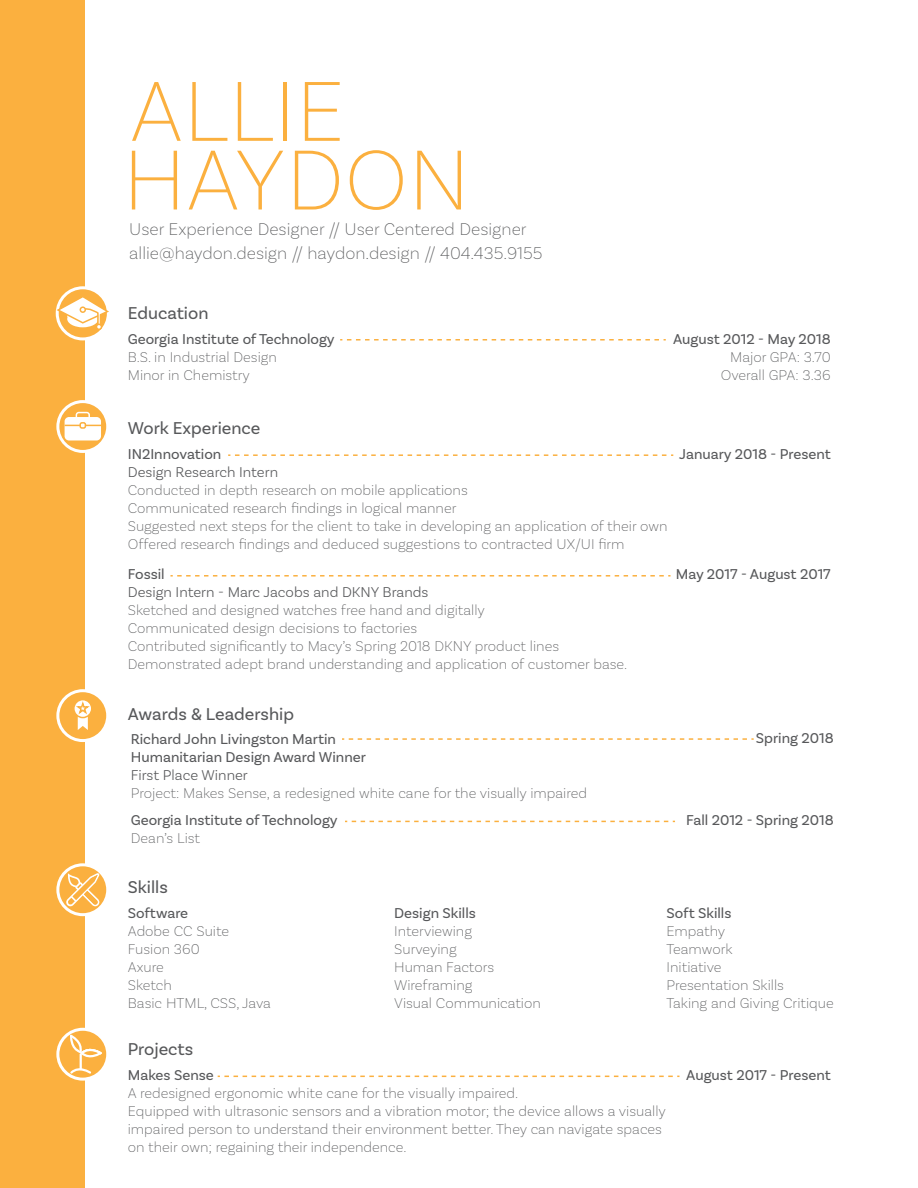
<style>
.page{position:relative;width:918px;height:1188px;background:#fbb03f}
.page>*{position:absolute;margin:0;border:0;box-sizing:border-box;transform-origin:0 0}
.t1{font:200 90px/68.7px "Basic Sans";color:#fbb03f}
.t2{font:200 18px/24.3px "Basic Sans";color:#57585a}
.t3{font:18px "Basic Sans";color:#57585a}
.t4{font:200 15px/18px "Basic Sans";color:#57585a}
.t5{font:15px "Basic Sans";color:#57585a}
.t6{font:300 15px "Basic Sans";color:#57585a}
</style>
<div class="page">
<div style="left:86px;top:0;width:832px;height:1188px;background:#fff"></div>
<svg style="left:340px;top:339px;width:326px;height:2px"></svg>
<svg style="left:57px;top:288px;width:51px;height:51px"></svg>
<div style="left:56px;top:286px;width:54px;height:54px;border:3px solid #fff;border-radius:50%"></div>
<svg style="left:57px;top:296px;width:52px;height:34px"></svg>
<div style="left:80px;top:306px;width:6px;height:7px;border:2px solid #fbb03f;border-radius:50%"></div>
<svg style="left:171px;top:575px;width:499px;height:2px"></svg>
<svg style="left:228px;top:454px;width:445px;height:2px"></svg>
<svg style="left:58px;top:402px;width:50px;height:49px"></svg>
<div style="left:56px;top:400px;width:53px;height:53px;border:3px solid #fff;border-radius:50%"></div>
<div style="left:76px;top:413px;width:13px;height:7px;background:#fbb03f;border-radius:3px"></div>
<div style="left:76px;top:412px;width:14px;height:9px;border:2px solid #fff;border-radius:3px"></div>
<div style="left:65px;top:417px;width:36px;height:23px;background:#fff;border-radius:4px"></div>
<hr style="left:65px;top:425px;width:36px;height:1px;background:#fbb03f">
<div style="left:79px;top:422px;width:7px;height:7px;border:2px solid #fbb03f;border-radius:2px"></div>
<svg style="left:58px;top:865px;width:50px;height:50px"></svg>
<div style="left:56px;top:863px;width:53px;height:53px;border:3px solid #fff;border-radius:50%"></div>
<svg style="left:66px;top:873px;width:34px;height:34px"></svg>
<svg style="left:218px;top:1076px;width:462px;height:1px"></svg>
<svg style="left:58px;top:1029px;width:50px;height:50px"></svg>
<div style="left:56px;top:1028px;width:53px;height:53px;border:3px solid #fff;border-radius:50%"></div>
<svg style="left:68px;top:1034px;width:36px;height:42px"></svg>
<svg style="left:58px;top:691px;width:50px;height:50px"></svg>
<div style="left:56px;top:689px;width:53px;height:53px;border:3px solid #fff;border-radius:50%"></div>
<div style="left:73px;top:699px;width:20px;height:19px;border:2px solid #fbb03f;border-radius:50%"></div>
<svg style="left:74px;top:702px;width:18px;height:33px"></svg>
<svg style="left:342px;top:738px;width:412px;height:2px"></svg>
<svg style="left:345px;top:821px;width:330px;height:1px"></svg>
<h1 class="t1" style="left:123px;top:75px;width:349px">ALLIE<br>HAYDON</h1>
<p class="t2" style="left:129px;top:217px;width:415px">User Experience Designer // User Centered Designer allie@haydon.design // haydon.design // 404.435.9155</p>
<p class="t3" style="left:128px;top:302px;width:82px">Education</p>
<p class="t5" style="left:128px;top:330px;width:208px">Georgia Institute of Technology</p>
<p class="t4" style="left:128px;top:348px;width:151px">B.S. in Industrial Design<br>Minor in Chemistry</p>
<p class="t3" style="left:128px;top:417px;width:134px">Work Experience</p>
<p class="t5" style="left:673px;top:330px;width:159px">August 2012 - May 2018</p>
<p class="t4" style="left:721px;top:348px;width:111px;text-align:right">Major GPA: 3.70<br>Overall GPA: 3.36</p>
<p class="t5" style="left:128px;top:445px;width:95px">IN2Innovation</p>
<p class="t5" style="left:679px;top:445px;width:153px">January 2018 - Present</p>
<p class="t6" style="left:128px;top:463px;width:152px">Design Research Intern</p>
<p class="t4" style="left:128px;top:481px;width:541px">Conducted in depth research on mobile applications<br>Communicated research findings in logical manner<br>Suggested next steps for the client to take in developing an application of their own Offered research findings and deduced suggestions to contracted UX/UI firm</p>
<p class="t5" style="left:128px;top:565px;width:38px">Fossil</p>
<p class="t5" style="left:676px;top:565px;width:156px">May 2017 - August 2017</p>
<p class="t6" style="left:128px;top:583px;width:302px">Design Intern - Marc Jacobs and DKNY Brands</p>
<p class="t4" style="left:128px;top:601px;width:501px">Sketched and designed watches free hand and digitally<br>Communicated design decisions to factories<br>Contributed significantly to Macy’s Spring 2018 DKNY product lines Demonstrated adept brand understanding and application of customer base.</p>
<p class="t3" style="left:128px;top:703px;width:168px">Awards &amp; Leadership</p>
<p class="t5" style="left:131px;top:730px;width:207px">Richard John Livingston Martin</p>
<p class="t5" style="left:756px;top:729px;width:79px">Spring 2018</p>
<p class="t5" style="left:131px;top:748px;width:237px">Humanitarian Design Award Winner</p>
<p class="t6" style="left:131px;top:767px;width:119px">First Place Winner</p>
<p class="t4" style="left:131px;top:784px;width:458px">Project: Makes Sense, a redesigned white cane for the visually impaired</p>
<p class="t5" style="left:131px;top:812px;width:208px">Georgia Institute of Technology</p>
<p class="t5" style="left:686px;top:812px;width:149px">Fall 2012 - Spring 2018</p>
<p class="t4" style="left:131px;top:829px;width:71px">Dean’s List</p>
<p class="t3" style="left:128px;top:877px;width:42px">Skills</p>
<p class="t5" style="left:128px;top:904px;width:62px">Software</p>
<p class="t4" style="left:128px;top:922px;width:145px">Adobe CC Suite<br>Fusion 360<br>Axure<br>Sketch<br>Basic HTML, CSS, Java</p>
<p class="t5" style="left:394px;top:904px;width:83px">Design Skills</p>
<p class="t4" style="left:394px;top:922px;width:148px">Interviewing<br>Surveying<br>Human Factors<br>Wireframing<br>Visual Communication</p>
<p class="t5" style="left:667px;top:904px;width:66px">Soft Skills</p>
<p class="t4" style="left:667px;top:922px;width:169px">Empathy<br>Teamwork<br>Initiative<br>Presentation Skills<br>Taking and Giving Critique</p>
<p class="t3" style="left:128px;top:1039px;width:67px">Projects</p>
<p class="t5" style="left:128px;top:1066px;width:88px">Makes Sense</p>
<p class="t4" style="left:128px;top:1083px;width:540px">A redesigned ergonomic white cane for the visually impaired.<br>Equipped with ultrasonic sensors and a vibration motor; the device allows a visually impaired person to understand their environment better. They can navigate spaces on their own; regaining their independence.</p>
<p class="t5" style="left:686px;top:1066px;width:146px">August 2017 - Present</p>
</div>
